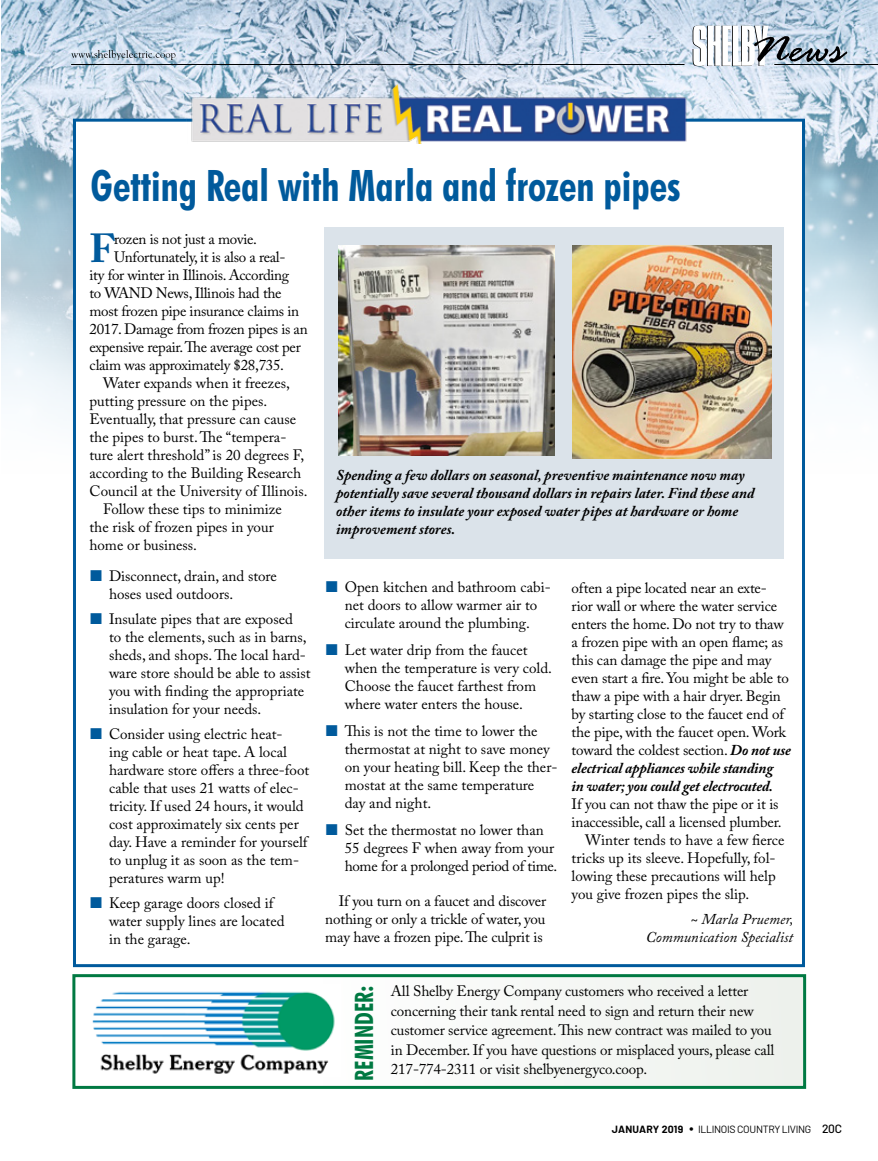
<style>
.page{position:relative;width:878px;height:1161px;background:#fff}
.page>*{position:absolute;margin:0;border:0;box-sizing:border-box;transform-origin:0 0}
.t1{font:700 condensed 43.5px "Futura BT";color:#005a9c;scale:.93 1}
.t2{font:700 40.35px "Adobe Caslon Pro";color:#005a9c}
.t3{font:700 condensed 25.5px "Futura BT";color:#007942;scale:.93 1}
.t4{font:15px/18px "Adobe Caslon Pro";color:#000}
.t5{font:15px "Adobe Caslon Pro";letter-spacing:-.02em;color:#000}
.t6{font:italic 700 15px/18px "Adobe Caslon Pro";color:#000}
.t7{font:italic 15px/18px "Adobe Caslon Pro";color:#000;text-align:right}
.t8{font:10.5px "Barlow";letter-spacing:-.03em;color:#000}
.s1{font-weight:700;font-style:italic}
.s2{font-weight:700}
.s3{font-size:15px}
.s4{font-weight:500;font-size:12px}
</style>
<div class="page">
<div style="left:323px;top:976px;width:482px;height:112px;background:#f5f7f5"></div>
<div style="left:72px;top:974px;width:734px;height:115px;border:3px solid #007942"></div>
<img style="left:1px;top:0;width:877px;height:427px">
<div style="left:73px;top:119px;width:732px;height:848px;background:#fff;border:3px solid #005a9c"></div>
<img style="left:186px;top:84px;width:505px;height:60px">
<div style="left:324px;top:227px;width:459px;height:332px;background:#dbe3ea"></div>
<img style="left:338px;top:245px;width:217px;height:211px">
<img style="left:572px;top:245px;width:199px;height:214px">
<hr style="left:71px;top:64px;width:613px;height:1px;background:#000">
<svg style="left:692px;top:25px;width:155px;height:41px"></svg>
<hr style="left:774px;top:64px;width:104px;height:1px;background:#000">
<svg style="left:71px;top:50px;width:104px;height:10px"></svg>
<img style="left:92px;top:991px;width:243px;height:83px">
<h1 class="t1" style="left:91px;top:159px;width:636px">Getting Real with Marla and frozen pipes</h1>
<h2 class="t2" style="left:89px;top:224px;width:27px">F</h2>
<p class="t5" style="left:114px;top:230px;width:144px">rozen is not just a movie.</p>
<p class="t5" style="left:114px;top:248px;width:173px">Unfortunately, it is also a real-</p>
<p class="t5" style="left:89px;top:266px;width:201px">ity for winter in Illinois. According</p>
<p class="t5" style="left:89px;top:284px;width:194px">to WAND News, Illinois had the</p>
<p class="t5" style="left:89px;top:302px;width:211px">most frozen pipe insurance claims in</p>
<p class="t5" style="left:89px;top:320px;width:220px">2017. Damage from frozen pipes is an</p>
<p class="t5" style="left:89px;top:338px;width:213px">expensive repair. The average cost per</p>
<p class="t5" style="left:89px;top:356px;width:196px">claim was approximately $28,735.</p>
<p class="t4" style="left:103px;top:374px;width:188px">Water expands when it freezes,</p>
<p class="t4" style="left:89px;top:392px;width:179px">putting pressure on the pipes.</p>
<p class="t4" style="left:89px;top:410px;width:208px">Eventually, that pressure can cause</p>
<p class="t4" style="left:89px;top:428px;width:198px">the pipes to burst. The “tempera-</p>
<p class="t4" style="left:89px;top:446px;width:216px">ture alert threshold” is 20 degrees F,</p>
<p class="t4" style="left:89px;top:464px;width:213px">according to the Building Research</p>
<p class="t4" style="left:89px;top:482px;width:219px">Council at the University of Illinois.</p>
<p class="t4" style="left:103px;top:500px;width:180px">Follow these tips to minimize</p>
<p class="t4" style="left:89px;top:518px;width:186px">the risk of frozen pipes in your</p>
<p class="t4" style="left:89px;top:536px;width:109px">home or business.</p>
<p class="t4" style="left:109px;top:567px;width:169px">Disconnect, drain, and store hoses used outdoors.</p>
<p class="t4" style="left:109px;top:610px;width:203px">Insulate pipes that are exposed<br>to the elements, such as in barns, sheds, and shops. The local hard&shy;ware store should be able to assist you with finding the appropriate insulation for your needs.</p>
<p class="t4" style="left:109px;top:725px;width:202px">Consider using electric heat-<br>ing cable or heat tape. A local hardware store offers a three-foot cable that uses 21 watts of elec&shy;tricity. If used 24 hours, it would cost approximately six cents per day. Have a reminder for yourself to unplug it as soon as the tem&shy;peratures warm up!</p>
<p class="t4" style="left:109px;top:893px;width:177px">Keep garage doors closed if water supply lines are located in the garage.</p>
<p class="t6" style="left:336px;top:466px;width:420px">Spending a few dollars on seasonal, preventive maintenance now may potentially save several thousand dollars in repairs later. Find these and other items to insulate your exposed water pipes at hardware or home improvement stores.</p>
<p class="t4" style="left:345px;top:578px;width:207px">Open kitchen and bathroom cabi&shy;net doors to allow warmer air to circulate around the plumbing.</p>
<p class="t4" style="left:345px;top:641px;width:209px">Let water drip from the faucet when the temperature is very cold.<br>Choose the faucet farthest from where water enters the house.</p>
<p class="t4" style="left:345px;top:722px;width:214px">This is not the time to lower the thermostat at night to save money on your heating bill. Keep the ther&shy;mostat at the same temperature day and night.</p>
<p class="t4" style="left:345px;top:821px;width:214px">Set the thermostat no lower than<br>55 degrees F when away from your home for a prolonged period of time.</p>
<p class="t4" style="left:325px;top:892px;width:222px;text-align:justify;text-indent:14px">If you turn on a faucet and discover nothing or only a trickle of water, you may have a frozen pipe. The culprit is</p>
<p class="t4" style="left:571px;top:579px;width:221px">often a pipe located near an exte&shy;rior wall or where the water service enters the home. Do not try to thaw a frozen pipe with an open flame; as this can damage the pipe and may even start a fire. You might be able to thaw a pipe with a hair dryer. Begin by starting close to the faucet end of the pipe, with the faucet open. Work toward the coldest section. <span class="s1">Do not use electrical appliances while standing<br>in water; you could get electrocuted.</span></p>
<p class="t4" style="left:571px;top:795px;width:208px">If you can not thaw the pipe or it is</p>
<p class="t4" style="left:571px;top:813px;width:211px">inaccessible, call a licensed plumber.</p>
<p class="t4" style="left:585px;top:831px;width:201px">Winter tends to have a few fierce</p>
<p class="t4" style="left:571px;top:849px;width:205px">tricks up its sleeve. Hopefully, fol-</p>
<p class="t4" style="left:571px;top:867px;width:205px">lowing these precautions will help</p>
<p class="t4" style="left:571px;top:885px;width:179px">you give frozen pipes the slip.</p>
<p class="t7" style="left:645px;top:910px;width:149px">~ Marla Pruemer,<br>Communication Specialist</p>
<p class="t4" style="left:391px;top:981px;width:385px;line-height:19.5px">All Shelby Energy Company customers who received a letter concerning their tank rental need to sign and return their new customer service agreement. This new contract was mailed to you in December. If you have questions or misplaced yours, please call 217-774-2311 or visit shelbyenergyco.coop.</p>
<h3 class="t3" style="left:348px;top:1081px;width:104px;rotate:-90deg">REMINDER:</h3>
<p class="t8" style="left:612px;top:1123px;width:231px"><span class="s2">JANUARY 2019</span> <span class="s3">•</span> ILLINOIS COUNTRY LIVING <span class="s4">20c</span></p>
</div>
